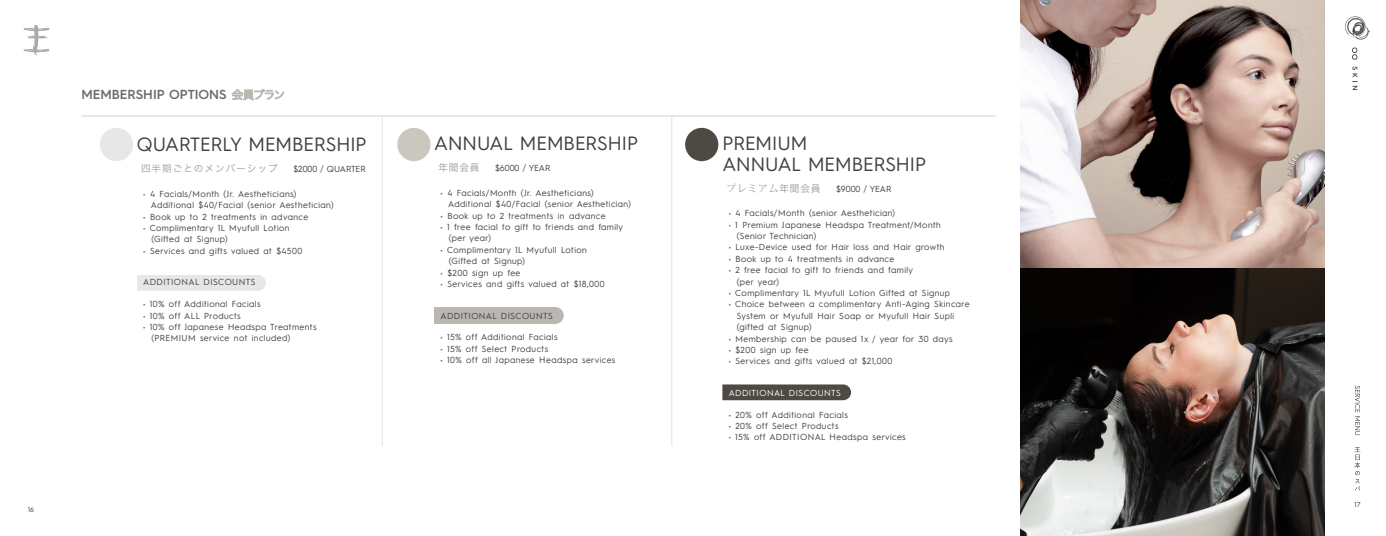
<style>
.page{position:relative;width:1386px;height:536px;background:#fff}
.page>*{position:absolute;margin:0;border:0;box-sizing:border-box;transform-origin:0 0}
.t1{font:19.25px "Hurme Geometric Sans 4";color:#404040}
.Numbering{font:600 13.12px "Hurme Geometric Sans 3";color:#6d6c6c}
.t2{font:9.62px "Hiragino Sans GB W3";letter-spacing:.1em;color:#9d9b96}
.Bullets{font:8.75px "Hurme Geometric Sans 1";letter-spacing:.05em;color:#404040}
.Bullets-2{font:8.75px "Hurme Geometric Sans 1";color:#404040}
.Bullets-3{font:8.75px "Hurme Geometric Sans 1";letter-spacing:.05em;color:#fff}
.t3{font:7px "Hurme Geometric Sans 1";color:#404040}
.s1{font-family:"Hira Kaku Pro N W3";font-weight:400;font-size:11.38px;color:#bab6b0}
.s2{font-family:"Hurme Geometric Sans 1";font-size:8.75px;color:#404040}
.s3{font-family:"Koz Go Pr 6 N";font-size:9.62px;color:#9d9b96}
.s4{font-family:"Adobe Myungjo Std";font-weight:500;font-size:9.62px;color:#9d9b96}
</style>
<div class="page">
<svg style="left:1345px;top:16px;width:25px;height:24px"></svg>
<svg style="left:1352px;top:47px;width:5px;height:13px"></svg>
<svg style="left:1352px;top:66px;width:6px;height:24px"></svg>
<div style="left:137px;top:275px;width:129px;height:15px;background:#e6e7e9"></div>
<svg style="left:24px;top:25px;width:26px;height:31px"></svg>
<hr style="left:82px;top:116px;width:913px;height:1px;background:#d1d2d4">
<div style="left:100px;top:128px;width:33px;height:33px;background:#e6e7e9;border-radius:50%"></div>
<div style="left:397px;top:128px;width:34px;height:33px;background:#cbc6be;border-radius:50%"></div>
<svg style="left:722px;top:384px;width:129px;height:16px"></svg>
<div style="left:685px;top:128px;width:33px;height:33px;background:#4e4943;border-radius:50%"></div>
<img style="left:1021px;top:0;width:303px;height:536px">
<div style="left:434px;top:307px;width:130px;height:17px;background:#bab6b0"></div>
<svg style="left:1355px;top:385px;width:5px;height:50px"></svg>
<svg style="left:1354px;top:447px;width:6px;height:43px"></svg>
<hr style="left:382px;top:116px;width:1px;height:329px;background:#e1e2e4">
<hr style="left:671px;top:116px;width:1px;height:329px;background:#e1e2e4">
<p class="Numbering" style="left:82px;top:85px;width:205px">MEMBERSHIP OPTIONS <span class="s1">会員プラン</span></p>
<p class="t1" style="left:137px;top:131px;width:231px">QUARTERLY MEMBERSHIP</p>
<p class="t2" style="left:141px;top:163px;width:226px">四半期ごとのメンバーシップ <span class="s2">$2000 / QUARTER</span></p>
<p class="Bullets" style="left:143px;top:187px;width:155px">• 4 Facials/Month (Jr. Aestheticians)</p>
<p class="Bullets" style="left:151px;top:199px;width:184px">Additional $40/Facial (senior Aesthetician)</p>
<p class="Bullets" style="left:143px;top:210px;width:166px">• Book up to 2 treatments in advance</p>
<p class="Bullets" style="left:143px;top:222px;width:148px">• Complimentary 1L Myufull Lotion</p>
<p class="Bullets" style="left:151px;top:233px;width:78px">(Gifted at Signup)</p>
<p class="Bullets" style="left:143px;top:244px;width:161px">• Services and gifts valued at $4500</p>
<p class="Bullets" style="left:143px;top:276px;width:114px">ADDITIONAL DISCOUNTS</p>
<p class="Bullets" style="left:143px;top:298px;width:119px">• 10% off Additional Facials</p>
<p class="Bullets" style="left:143px;top:309px;width:99px">• 10% off ALL Products</p>
<p class="Bullets" style="left:143px;top:320px;width:175px">• 10% off Japanese Headspa Treatments</p>
<p class="Bullets" style="left:151px;top:332px;width:140px">(PREMIUM service not included)</p>
<p class="t3" style="left:28px;top:505px;width:8px">16</p>
<p class="t1" style="left:434px;top:130px;width:205px">ANNUAL MEMBERSHIP</p>
<p class="Bullets-2" style="left:438px;top:162px;width:114px"><span class="s3">年間会員</span> $6000 / YEAR</p>
<p class="Bullets" style="left:441px;top:187px;width:155px">• 4 Facials/Month (Jr. Aestheticians)</p>
<p class="Bullets" style="left:448px;top:198px;width:184px">Additional $40/Facial (senior Aesthetician)</p>
<p class="Bullets" style="left:441px;top:209px;width:166px">• Book up to 2 treatments in advance</p>
<p class="Bullets" style="left:441px;top:221px;width:184px">• 1 free facial to gift to friends and family</p>
<p class="Bullets" style="left:449px;top:232px;width:44px">(per year)</p>
<p class="Bullets" style="left:441px;top:243px;width:148px">• Complimentary 1L Myufull Lotion</p>
<p class="Bullets" style="left:449px;top:255px;width:78px">(Gifted at Signup)</p>
<p class="Bullets" style="left:441px;top:266px;width:81px">• $200 sign up fee</p>
<p class="Bullets" style="left:441px;top:278px;width:166px">• Services and gifts valued at $18,000</p>
<p class="Bullets" style="left:441px;top:309px;width:114px">ADDITIONAL DISCOUNTS</p>
<p class="Bullets" style="left:441px;top:331px;width:118px">• 15% off Additional Facials</p>
<p class="Bullets" style="left:441px;top:342px;width:109px">• 15% off Select Products</p>
<p class="Bullets" style="left:441px;top:354px;width:176px">• 10% off all Japanese Headspa services</p>
<p class="t1" style="left:722px;top:129px;width:86px">PREMIUM</p>
<p class="t1" style="left:722px;top:150px;width:205px">ANNUAL MEMBERSHIP</p>
<p class="Bullets-2" style="left:726px;top:182px;width:166px"><span class="s4">プレミアム</span><span class="s3">年間会員</span> $9000 / YEAR</p>
<p class="Bullets" style="left:729px;top:207px;width:168px">• 4 Facials/Month (senior Aesthetician)</p>
<p class="Bullets" style="left:729px;top:218px;width:214px">• 1 Premium Japanese Headspa Treatment/Month</p>
<p class="Bullets" style="left:737px;top:230px;width:81px">(Senior Technician)</p>
<p class="Bullets" style="left:729px;top:241px;width:217px">• Luxe-Device used for Hair loss and Hair growth</p>
<p class="Bullets" style="left:729px;top:252px;width:167px">• Book up to 4 treatments in advance</p>
<p class="Bullets" style="left:729px;top:264px;width:186px">• 2 free facial to gift to friends and family</p>
<p class="Bullets" style="left:737px;top:275px;width:44px">(per year)</p>
<p class="Bullets" style="left:729px;top:286px;width:223px">• Complimentary 1L Myufull Lotion Gifted at Signup</p>
<p class="Bullets" style="left:729px;top:298px;width:242px">• Choice between a complimentary Anti-Aging Skincare</p>
<p class="Bullets" style="left:737px;top:309px;width:219px">System or Myufull Hair Soap or Myufull Hair Supli</p>
<p class="Bullets" style="left:737px;top:321px;width:77px">(gifted at Signup)</p>
<p class="Bullets" style="left:729px;top:332px;width:226px">• Membership can be paused 1x / year for 30 days</p>
<p class="Bullets" style="left:729px;top:343px;width:81px">• $200 sign up fee</p>
<p class="Bullets" style="left:729px;top:355px;width:165px">• Services and gifts valued at $21,000</p>
<p class="Bullets-3" style="left:729px;top:386px;width:114px">ADDITIONAL DISCOUNTS</p>
<p class="Bullets" style="left:729px;top:408px;width:121px">• 20% off Additional Facials</p>
<p class="Bullets" style="left:729px;top:419px;width:111px">• 20% off Select Products</p>
<p class="Bullets" style="left:729px;top:431px;width:179px">• 15% off ADDITIONAL Headspa services</p>
<p class="t3" style="left:1355px;top:500px;width:7px">17</p>
</div>
